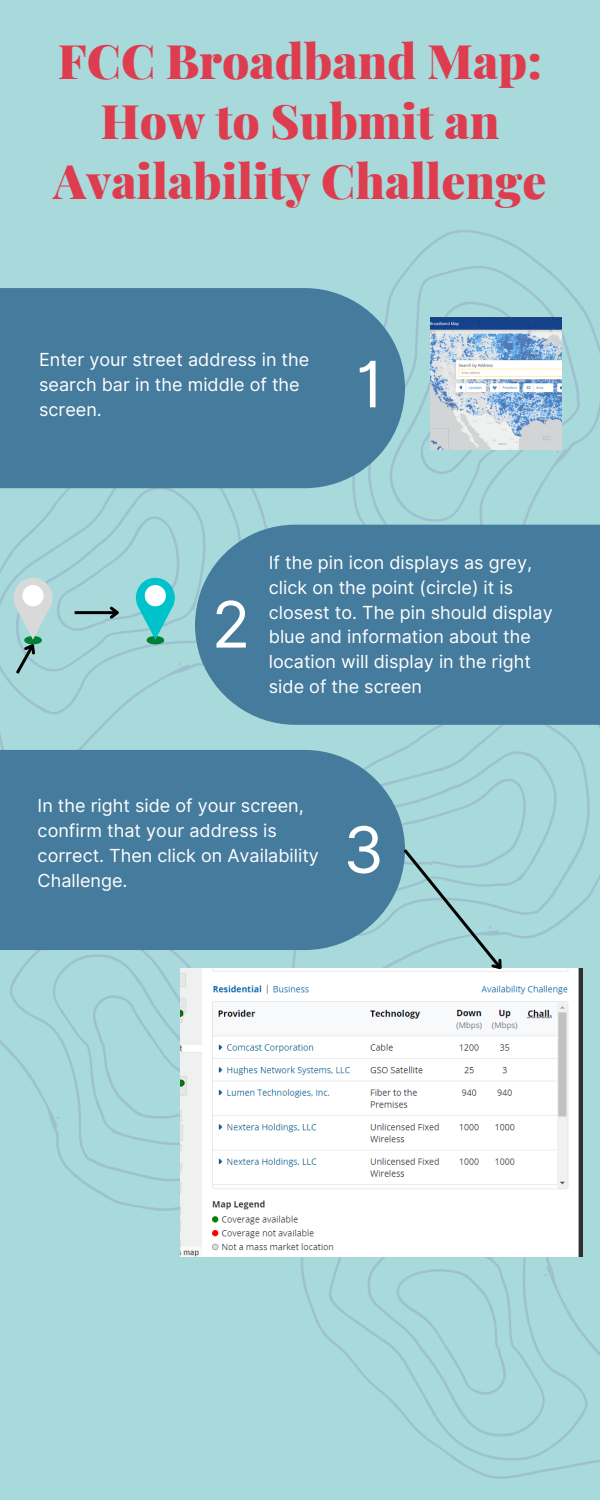
<style>
.page{position:relative;width:600px;height:1500px;background:#a8dadc}
.page>*{position:absolute;margin:0;border:0;box-sizing:border-box;transform-origin:0 0}
.t1{font:64px "Inter";color:#fff}
.t2{font:900 47.6px/60px "Playfair Display";color:#dd3d4e;text-align:center}
.t3{font:18px/24.8px "Inter";color:#fff}
</style>
<div class="page">
<svg style="left:316px;top:230px;width:284px;height:295px"></svg>
<svg style="left:320px;top:725px;width:280px;height:244px"></svg>
<svg style="left:0;top:488px;width:316px;height:262px"></svg>
<div style="left:0;top:288px;width:405px;height:200px;background:#457b9d"></div>
<div style="left:195px;top:525px;width:405px;height:200px;background:#457b9d"></div>
<svg style="left:0;top:950px;width:320px;height:261px"></svg>
<div style="left:0;top:750px;width:405px;height:200px;background:#457b9d"></div>
<svg style="left:301px;top:1257px;width:299px;height:222px"></svg>
<img style="left:430px;top:318px;width:131px;height:132px">
<div style="left:147px;top:637px;width:17px;height:7px;background:#0e8745;border-radius:50%"></div>
<div style="left:147px;top:636px;width:17px;height:8px;background:#008037;border-radius:50%"></div>
<svg style="left:136px;top:578px;width:39px;height:62px"></svg>
<div style="left:145px;top:585px;width:21px;height:21px;background:#fff;border-radius:50%"></div>
<hr style="left:75px;top:611px;width:42px;height:3px;background:#000">
<svg style="left:107px;top:604px;width:15px;height:17px"></svg>
<svg style="left:13px;top:578px;width:39px;height:99px"></svg>
<img style="left:180px;top:969px;width:403px;height:288px">
<svg style="left:401px;top:846px;width:109px;height:131px"></svg>
<h2 class="t2" style="left:54px;top:29px;width:494px">FCC Broadband Map:<br>How to Submit an<br>Availability Challenge</h2>
<p class="t3" style="left:39px;top:347px;width:272px">Enter your street address in the search bar in the middle of the screen.</p>
<h1 class="t1" style="left:356px;top:346px;width:30px">1</h1>
<h1 class="t1" style="left:212px;top:586px;width:40px">2</h1>
<p class="t3" style="left:269px;top:550px;width:285px">If the pin icon displays as grey, click on the point (circle) it is closest to. The pin should display blue and information about the location will display in the right side of the screen</p>
<p class="t3" style="left:38px;top:793px;width:283px">In the right side of your screen, confirm that your address is correct. Then click on Availability<br>Challenge.</p>
<h1 class="t1" style="left:343px;top:811px;width:42px">3</h1>
</div>
